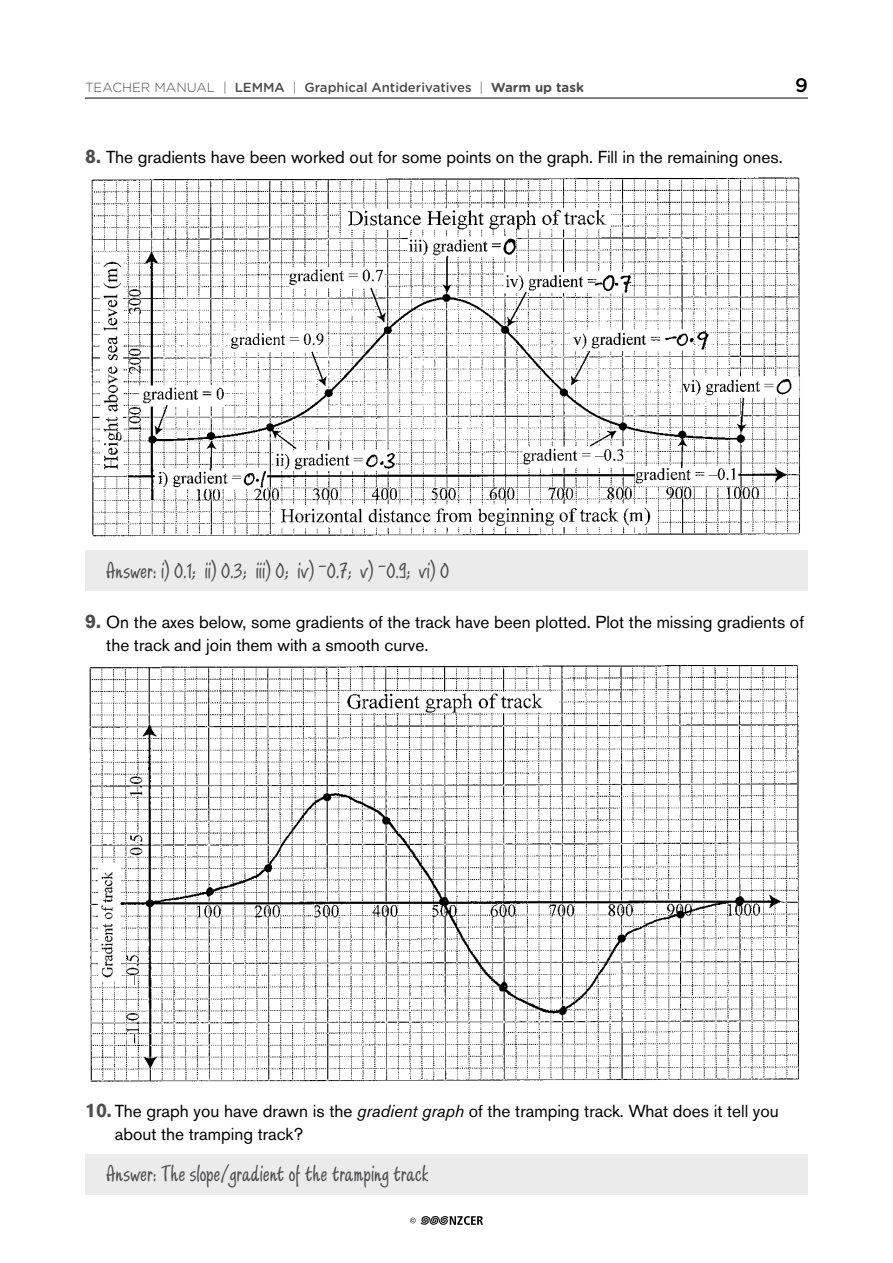
<style>
.page{position:relative;width:893px;height:1263px;background:#fff}
.page>*{position:absolute;margin:0;border:0;box-sizing:border-box;transform-origin:0 0}
.t1{font:25.5px "Scripture";letter-spacing:.01em;color:#4d4d4f}
.t2{font:500 19.5px "Gotham Rounded";color:#000}
.t3{font:17.25px/22.5px "Akzidenz Grotesk BE";color:#000}
.t4{font:500 13.2px "Gotham Rounded";color:#4d4d4f}
.s1{font-weight:300}
.s2{font-weight:700}
.s3{font-weight:700;font-size:19.5px;color:#4d4d4f}
.s4{font-style:italic}
</style>
<div class="page">
<hr style="left:85px;top:98px;width:723px;height:1px;background:#000">
<svg style="left:410px;top:1216px;width:73px;height:9px"></svg>
<img style="left:91px;top:177px;width:709px;height:360px">
<div style="left:85px;top:550px;width:723px;height:40px;background:#ebebec"></div>
<img style="left:89px;top:665px;width:710px;height:417px">
<div style="left:85px;top:1154px;width:723px;height:40px;background:#ebebec"></div>
<p class="t4" style="left:85px;top:78px;width:500px"><span class="s1">TEACHER MANUAL |</span> LEMMA <span class="s1">|</span> Graphical Antiderivatives <span class="s1">|</span> <span class="s2">Warm up task</span></p>
<p class="t2" style="left:795px;top:71px;width:14px">9</p>
<p class="t3" style="left:85px;top:146px;width:699px"><span class="s3">8.</span> The gradients have been worked out for some points on the graph. Fill in the remaining ones.</p>
<h1 class="t1" style="left:106px;top:558px;width:344px">Answer: i) 0.1; ii) 0.3; iii) 0; iv) -0.7; v) -0.9; vi) 0</h1>
<p class="t3" style="left:106px;top:611px;width:699px;text-indent:-21px"><span class="s3">9.</span> On the axes below, some gradients of the track have been plotted. Plot the missing gradients of the track and join them with a smooth curve.</p>
<p class="t3" style="left:115px;top:1100px;width:665px;text-indent:-30px"><span class="s3">10.</span> The graph you have drawn is the <span class="s4">gradient graph</span> of the tramping track. What does it tell you about the tramping track?</p>
<h1 class="t1" style="left:106px;top:1161px;width:324px">Answer: The slope/gradient of the tramping track</h1>
</div>
